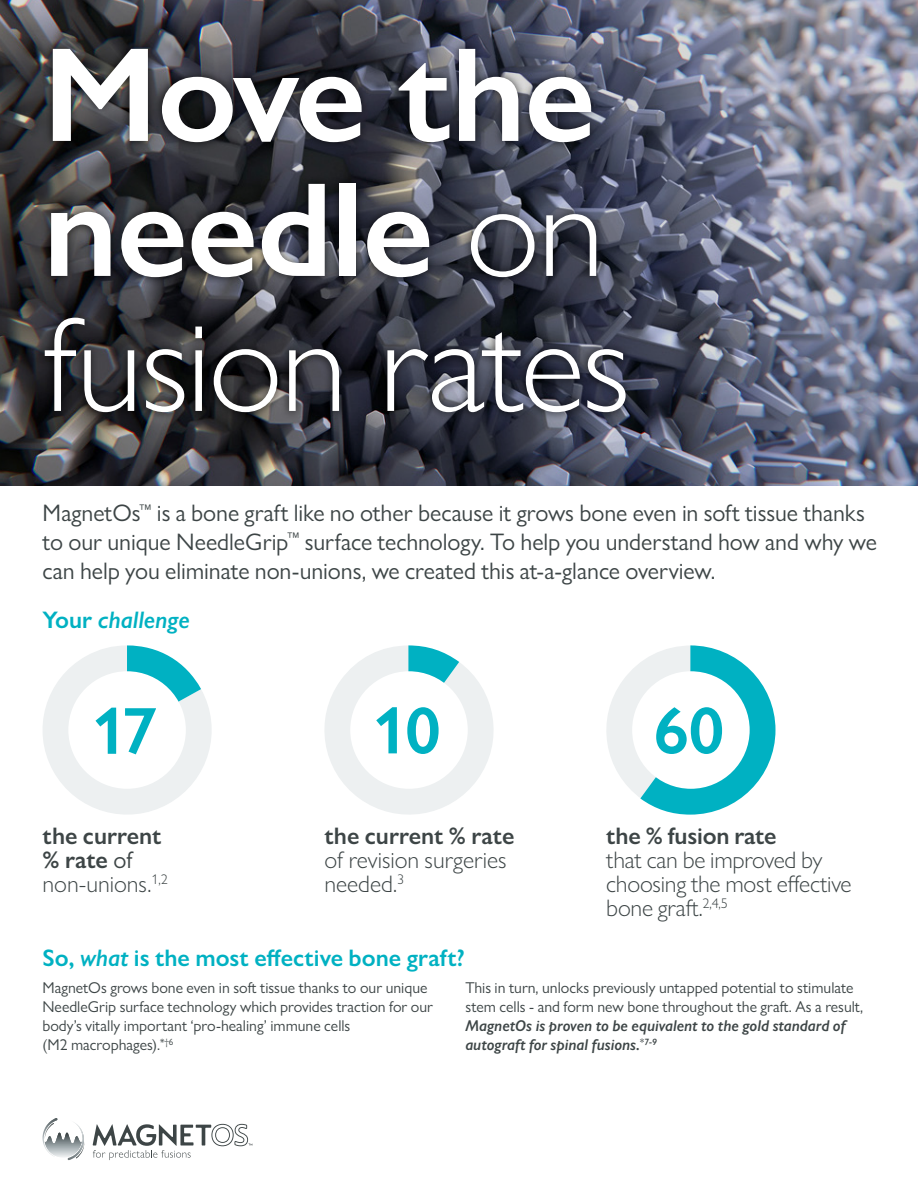
<style>
.page{position:relative;width:918px;height:1188px;background:#fff}
.page>*{position:absolute;margin:0;border:0;box-sizing:border-box;transform-origin:0 0}
.t1{font:600 135px/135px "Gill Sans Nova";letter-spacing:-.015em;color:#fff}
.t2{font:600 66.75px "Gill Sans Nova";color:#00b1c2}
.t3{font:24px/28.8px "Gill Sans Nova";letter-spacing:-.005em;color:#3d4546}
.t4{font:300 24px/24px "Gill Sans Nova";letter-spacing:-.01em;color:#3d4546}
.t5{font:600 24px/24px "Gill Sans Nova";color:#3d4546}
.t6{font:600 24px "Gill Sans Nova";color:#00b1c2}
.t7{font:italic 600 24px "Gill Sans Nova";color:#00b1c2}
.t8{font:15.75px/18.9px "Gill Sans Nova";color:#3d4546}
.t9{font:italic 600 15.75px/18.9px "Gill Sans Nova";color:#3d4546}
.s1{font-weight:300}
.s2{font-style:normal}
.s3{font-weight:400}
.s4{font-style:italic}
</style>
<div class="page">
<svg style="left:43px;top:1118px;width:41px;height:42px"></svg>
<svg style="left:93px;top:1124px;width:160px;height:36px"></svg>
<img style="left:0;top:0;width:918px;height:486px">
<div style="left:36px;top:40px;width:598px;height:382px;background:#000;opacity:.75"></div>
<svg style="left:43px;top:645px;width:169px;height:170px"></svg>
<div style="left:68px;top:671px;width:118px;height:118px;background:#fff;border-radius:50%"></div>
<svg style="left:606px;top:645px;width:169px;height:170px"></svg>
<div style="left:632px;top:671px;width:118px;height:118px;background:#fff;border-radius:50%"></div>
<svg style="left:324px;top:645px;width:170px;height:170px"></svg>
<div style="left:350px;top:671px;width:118px;height:118px;background:#fff;border-radius:50%"></div>
<h1 class="t1" style="left:43px;top:27px;width:590px">Move the needle <span class="s1">on fusion rates</span></h1>
<p class="t3" style="left:43px;top:499px;width:836px">MagnetOs<sup>™</sup> is a bone graft like no other because it grows bone even in soft tissue thanks to our unique NeedleGrip<sup>™</sup> surface technology. To help you understand how and why we can help you eliminate non-unions, we created this at-a-glance overview.</p>
<h3 class="t7" style="left:43px;top:605px;width:149px"><span class="s2">Your</span> challenge</h3>
<h2 class="t2" style="left:91px;top:690px;width:67px">17</h2>
<h2 class="t2" style="left:372px;top:690px;width:70px">10</h2>
<h2 class="t2" style="left:654px;top:690px;width:72px">60</h2>
<h3 class="t5" style="left:43px;top:824px;width:127px">the current % rate <span class="s3">of </span><span class="s1">non-unions.</span><sup>1,2</sup></h3>
<h3 class="t5" style="left:606px;top:824px;width:172px">the % fusion rate</h3>
<h3 class="t5" style="left:324px;top:824px;width:192px">the current % rate</h3>
<h3 class="t4" style="left:324px;top:848px;width:184px">of revision surgeries needed.<sup>3</sup></h3>
<h3 class="t4" style="left:606px;top:848px;width:247px">that can be improved by choosing the most effective bone graft.<sup>2,4,5</sup></h3>
<h3 class="t6" style="left:43px;top:943px;width:424px">So, <span class="s4">what</span> is the most effective bone graft?</h3>
<p class="t8" style="left:43px;top:978px;width:392px">MagnetOs grows bone even in soft tissue thanks to our unique NeedleGrip surface technology which provides traction for our body’s vitally important ‘pro-healing’ immune cells<br>(M2 macrophages).<sup>*†6</sup></p>
<p class="t8" style="left:465px;top:978px;width:399px">This in turn, unlocks previously untapped potential to stimulate stem cells - and form new bone throughout the graft. As a result,</p>
<p class="t9" style="left:465px;top:1016px;width:382px">MagnetOs is proven to be equivalent to the gold standard of autograft for spinal fusions.<sup>*7-9</sup></p>
</div>
